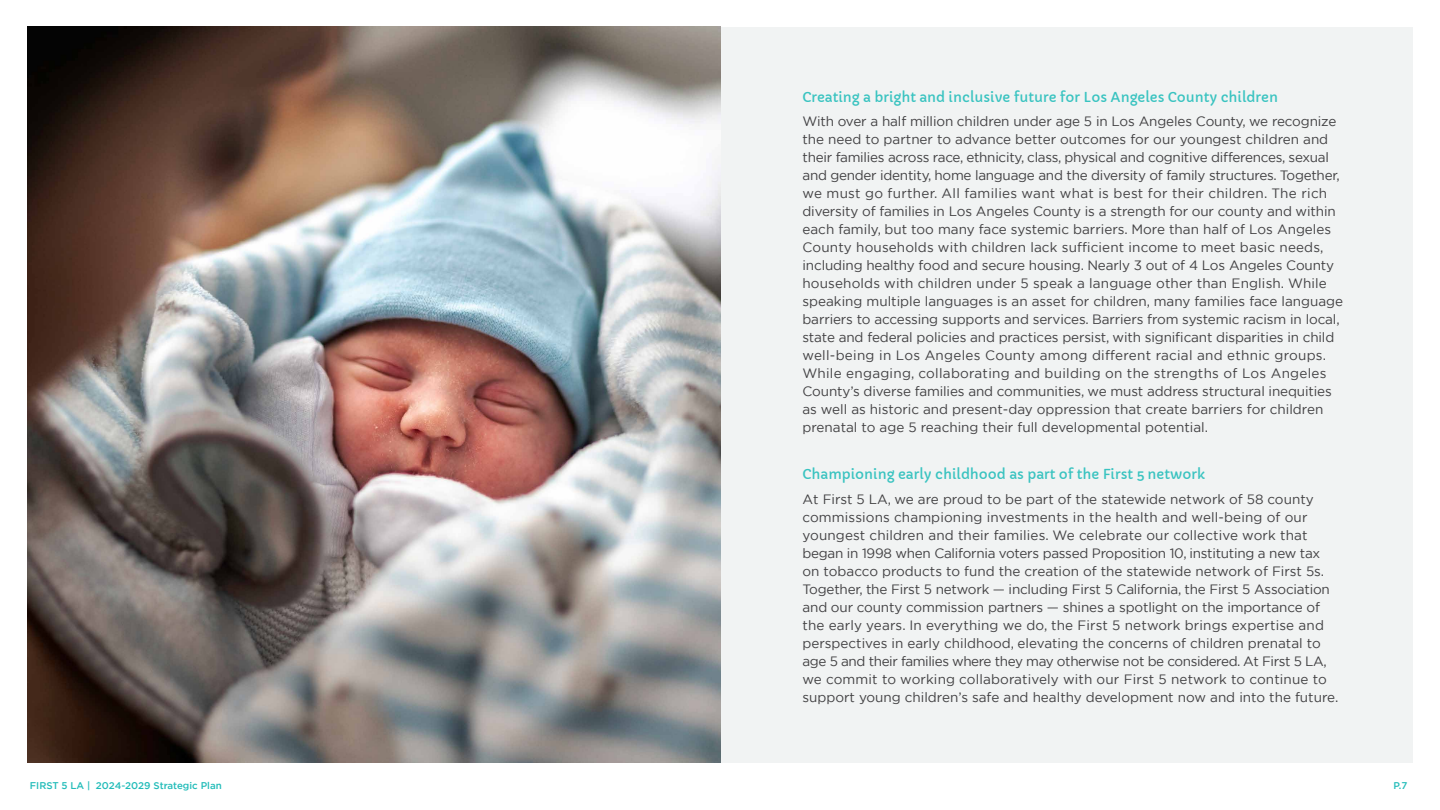
<style>
.page{position:relative;width:1440px;height:810px;background:#fff}
.page>*{position:absolute;margin:0;border:0;box-sizing:border-box;transform-origin:0 0}
.t1{font:13.5px/18px "Gotham";letter-spacing:-.005em;color:#414042}
.t2{font:13.5px "Capriola";color:#39c3c0}
.t3{font:500 9.75px "Gotham";color:#22bcb9}
</style>
<div class="page">
<div style="left:27px;top:27px;width:1386px;height:736px;background:#f1f3f3"></div>
<img style="left:27px;top:27px;width:694px;height:736px">
<p class="t2" style="left:802px;top:88px;width:477px">Creating a bright and inclusive future for Los Angeles County children</p>
<p class="t1" style="left:802px;top:112px;width:542px">With over a half million children under age 5 in Los Angeles County, we recognize the need to partner to advance better outcomes for our youngest children and their families across race, ethnicity, class, physical and cognitive differences, sexual and gender identity, home language and the diversity of family structures. Together, we must go further. All families want what is best for their children. The rich diversity of families in Los Angeles County is a strength for our county and within each family, but too many face systemic barriers. More than half of Los Angeles County households with children lack sufficient income to meet basic needs, including healthy food and secure housing. Nearly 3 out of 4 Los Angeles County households with children under 5 speak a language other than English. While speaking multiple languages is an asset for children, many families face language barriers to accessing supports and services. Barriers from systemic racism in local, state and federal policies and practices persist, with significant disparities in child well-being in Los Angeles County among different racial and ethnic groups.<br>While engaging, collaborating and building on the strengths of Los Angeles County’s diverse families and communities, we must address structural inequities as well as historic and present-day oppression that create barriers for children prenatal to age 5 reaching their full developmental potential.</p>
<p class="t2" style="left:802px;top:466px;width:404px">Championing early childhood as part of the First 5 network</p>
<p class="t1" style="left:802px;top:490px;width:537px">At First 5 LA, we are proud to be part of the statewide network of 58 county commissions championing investments in the health and well-being of our youngest children and their families. We celebrate our collective work that began in 1998 when California voters passed Proposition 10, instituting a new tax on tobacco products to fund the creation of the statewide network of First 5s.<br>Together, the First 5 network — including First 5 California, the First 5 Association and our county commission partners — shines a spotlight on the importance of the early years. In everything we do, the First 5 network brings expertise and perspectives in early childhood, elevating the concerns of children prenatal to age 5 and their families where they may otherwise not be considered. At First 5 LA, we commit to working collaboratively with our First 5 network to continue to support young children’s safe and healthy development now and into the future.</p>
<p class="t3" style="left:30px;top:779px;width:193px">FIRST 5 LA | 2024-2029 Strategic Plan</p>
<p class="t3" style="left:1393px;top:779px;width:15px">P.7</p>
</div>
